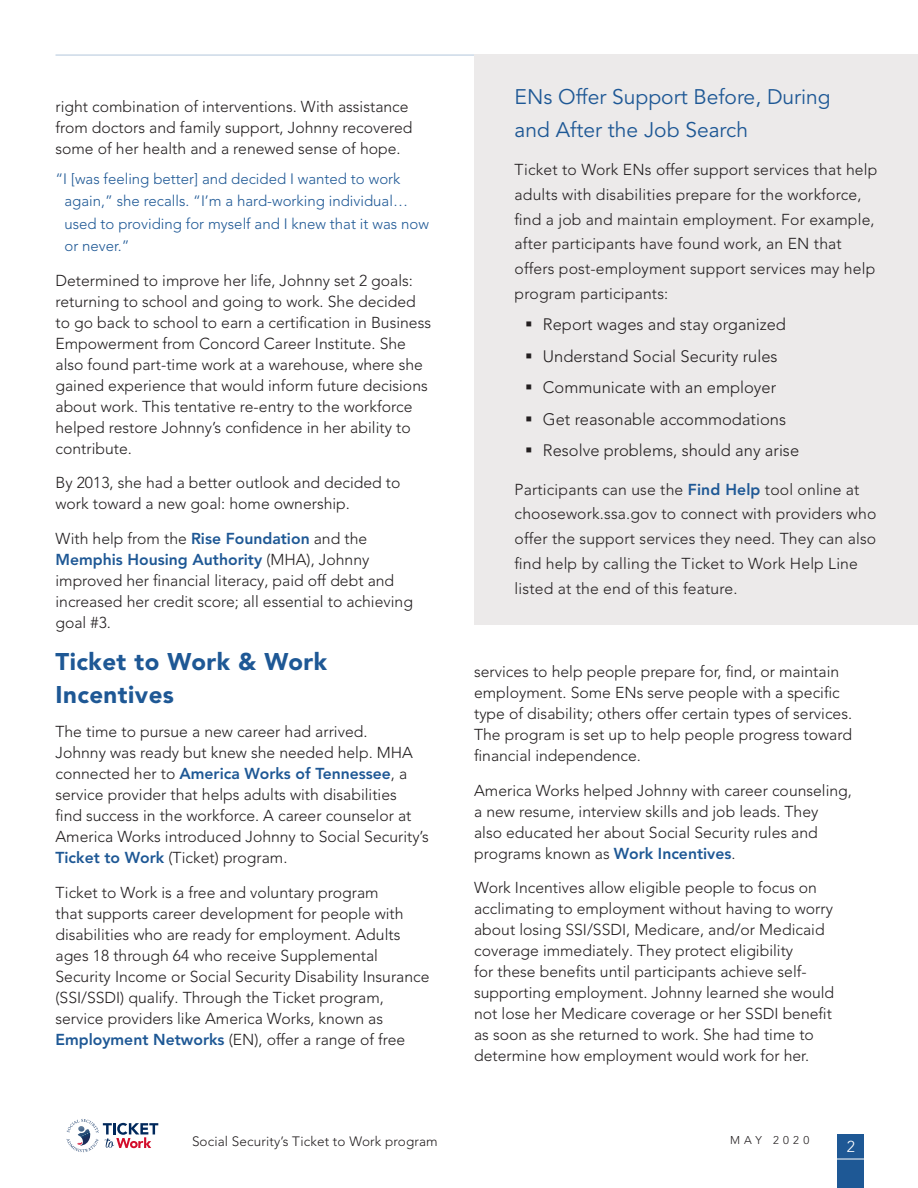
<style>
.page{position:relative;width:918px;height:1188px;background:#fff}
.page>*{position:absolute;margin:0;border:0;box-sizing:border-box;transform-origin:0 0}
.t1{font:900 24px/33px "Avenir LT Pro";letter-spacing:.02em;color:#1e5895}
.t2{font:21px/33px "Avenir LT Pro";color:#1e5895}
.t3{font:300 16.5px "Avenir LT Pro";color:#231f20}
.t4{font:300 15.75px/21px "Avenir LT Pro";color:#231f20}
.t5{font:300 15.75px "Avenir LT Pro";color:#fff}
.t6{font:300 15px/22.5px "Avenir LT Pro";color:#1e5895}
.t7{font:300 13.5px "Avenir LT Pro";letter-spacing:.01em;color:#231f20}
.t8{font:300 11.25px "Avenir LT Pro";letter-spacing:.375em;color:#231f20}
.s1{font-weight:800;color:#1e5895}
</style>
<div class="page">
<div style="left:837px;top:1134px;width:27px;height:54px;background:#1e5895"></div>
<hr style="left:832px;top:1159px;width:38px;height:1px;background:#fff">
<svg style="left:67px;top:1119px;width:91px;height:33px"></svg>
<img style="left:78px;top:1129px;width:13px;height:17px">
<hr style="left:56px;top:54px;width:418px;height:2px;background:#1e5895">
<div style="left:474px;top:54px;width:444px;height:571px;background:#eceaea"></div>
<p class="t4" style="left:56px;top:96px;width:358px">right combination of interventions. With assistance from doctors and family support, Johnny recovered some of her health and a renewed sense of hope.</p>
<p class="t6" style="left:64px;top:167px;width:366px;text-indent:-9px">“I [was feeling better] and decided I wanted to work again,” she recalls. “I’m a hard-working individual… used to providing for myself and I knew that it was now or never.”</p>
<p class="t4" style="left:56px;top:270px;width:377px">Determined to improve her life, Johnny set 2 goals: returning to school and going to work. She decided to go back to school to earn a certifcation in Business Empowerment from Concord Career Institute. She also found part-time work at a warehouse, where she gained experience that would inform future decisions about work. This tentative re-entry to the workforce helped restore Johnny’s confdence in her ability to contribute.</p>
<p class="t4" style="left:56px;top:472px;width:347px">By 2013, she had a better outlook and decided to work toward a new goal: home ownership.</p>
<p class="t4" style="left:56px;top:528px;width:359px">With help from the <span class="s1">Rise Foundation</span> and the <span class="s1">Memphis Housing Authority</span> (MHA), Johnny improved her fnancial literacy, paid off debt and increased her credit score; all essential to achieving goal #3.</p>
<h2 class="t1" style="left:56px;top:645px;width:273px">Ticket to Work &amp; Work<br>Incentives</h2>
<p class="t4" style="left:56px;top:721px;width:375px">The time to pursue a new career had arrived.<br>Johnny was ready but knew she needed help. MHA connected her to <span class="s1">America Works of Tennessee</span>, a service provider that helps adults with disabilities<br>fnd success in the workforce. A career counselor at America Works introduced Johnny to Social Security’s <span class="s1">Ticket to Work</span> (Ticket) program.</p>
<p class="t4" style="left:56px;top:882px;width:376px">Ticket to Work is a free and voluntary program<br>that supports career development for people with disabilities who are ready for employment. Adults ages 18 through 64 who receive Supplemental Security Income or Social Security Disability Insurance (SSI/SSDI) qualify. Through the Ticket program, service providers like America Works, known as <span class="s1">Employment Networks</span> (EN), offer a range of free</p>
<h3 class="t2" style="left:515px;top:81px;width:318px">ENs Offer Support Before, During and After the Job Search</h3>
<p class="t4" style="left:515px;top:157px;width:364px;line-height:24.8px">Ticket to Work ENs offer support services that help adults with disabilities prepare for the workforce, fnd a job and maintain employment. For example, after participants have found work, an EN that offers post-employment support services may help program participants:</p>
<p class="t3" style="left:543px;top:315px;width:245px">Report wages and stay organized</p>
<p class="t3" style="left:543px;top:347px;width:236px">Understand Social Security rules</p>
<p class="t3" style="left:543px;top:378px;width:235px">Communicate with an employer</p>
<p class="t3" style="left:543px;top:410px;width:245px">Get reasonable accommodations</p>
<p class="t3" style="left:543px;top:441px;width:258px">Resolve problems, should any arise</p>
<p class="t4" style="left:515px;top:477px;width:363px;line-height:24.8px">Participants can use the <span class="s1">Find Help</span> tool online at choosework.ssa.gov to connect with providers who offer the support services they need. They can also fnd help by calling the Ticket to Work Help Line listed at the end of this feature.</p>
<p class="t4" style="left:474px;top:661px;width:380px">services to help people prepare for, fnd, or maintain employment. Some ENs serve people with a specifc type of disability; others offer certain types of services.<br>The program is set up to help people progress toward fnancial independence.</p>
<p class="t4" style="left:474px;top:780px;width:379px">America Works helped Johnny with career counseling, a new resume, interview skills and job leads. They<br>also educated her about Social Security rules and programs known as <span class="s1">Work Incentives</span>.</p>
<p class="t4" style="left:474px;top:877px;width:362px">Work Incentives allow eligible people to focus on acclimating to employment without having to worry about losing SSI/SSDI, Medicare, and/or Medicaid coverage immediately. They protect eligibility<br>for these benefts until participants achieve self&shy;supporting employment. Johnny learned she would not lose her Medicare coverage or her SSDI beneft as soon as she returned to work. She had time to determine how employment would work for her.</p>
<p class="t7" style="left:192px;top:1133px;width:247px">Social Security’s Ticket to Work program</p>
<p class="t8" style="left:730px;top:1133px;width:81px">MAY 2020</p>
<p class="t5" style="left:847px;top:1137px;width:10px">2</p>
</div>
